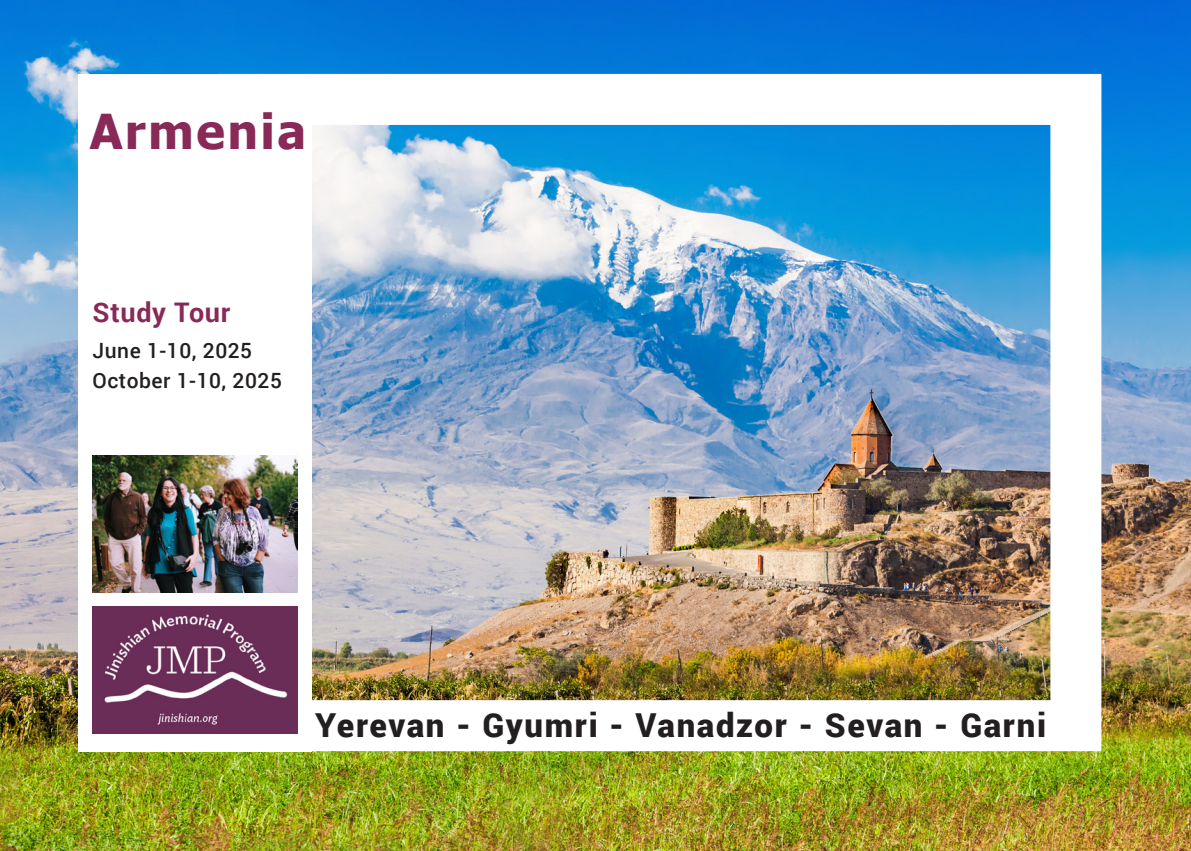
<style>
.page{position:relative;width:1191px;height:851px;background:#fff}
.page>*{position:absolute;margin:0;border:0;box-sizing:border-box;transform-origin:0 0}
.t1{font:700 48px "Tahoma";letter-spacing:.05em;color:#882958}
.t2{font:900 33px "Roboto";letter-spacing:.05em;color:#231f20}
.t3{font:700 27px "Roboto";letter-spacing:.025em;color:#882958}
.t4{font:500 21px "Roboto";letter-spacing:.025em;color:#231f20}
</style>
<div class="page">
<img style="left:0;top:0;width:1191px;height:850px">
<div style="left:78px;top:74px;width:234px;height:677px;background:#fff"></div>
<img style="left:93px;top:606px;width:205px;height:127px">
<img style="left:93px;top:455px;width:205px;height:137px">
<p class="t1" style="left:90px;top:98px;width:218px">Armenia</p>
<p class="t3" style="left:93px;top:293px;width:139px">Study Tour</p>
<p class="t4" style="left:93px;top:335px;width:161px">June 1-10, 2025</p>
<p class="t4" style="left:93px;top:365px;width:191px">October 1-10, 2025</p>
<p class="t2" style="left:315px;top:701px;width:732px">Yerevan - Gyumri - Vanadzor - Sevan - Garni</p>
</div>
